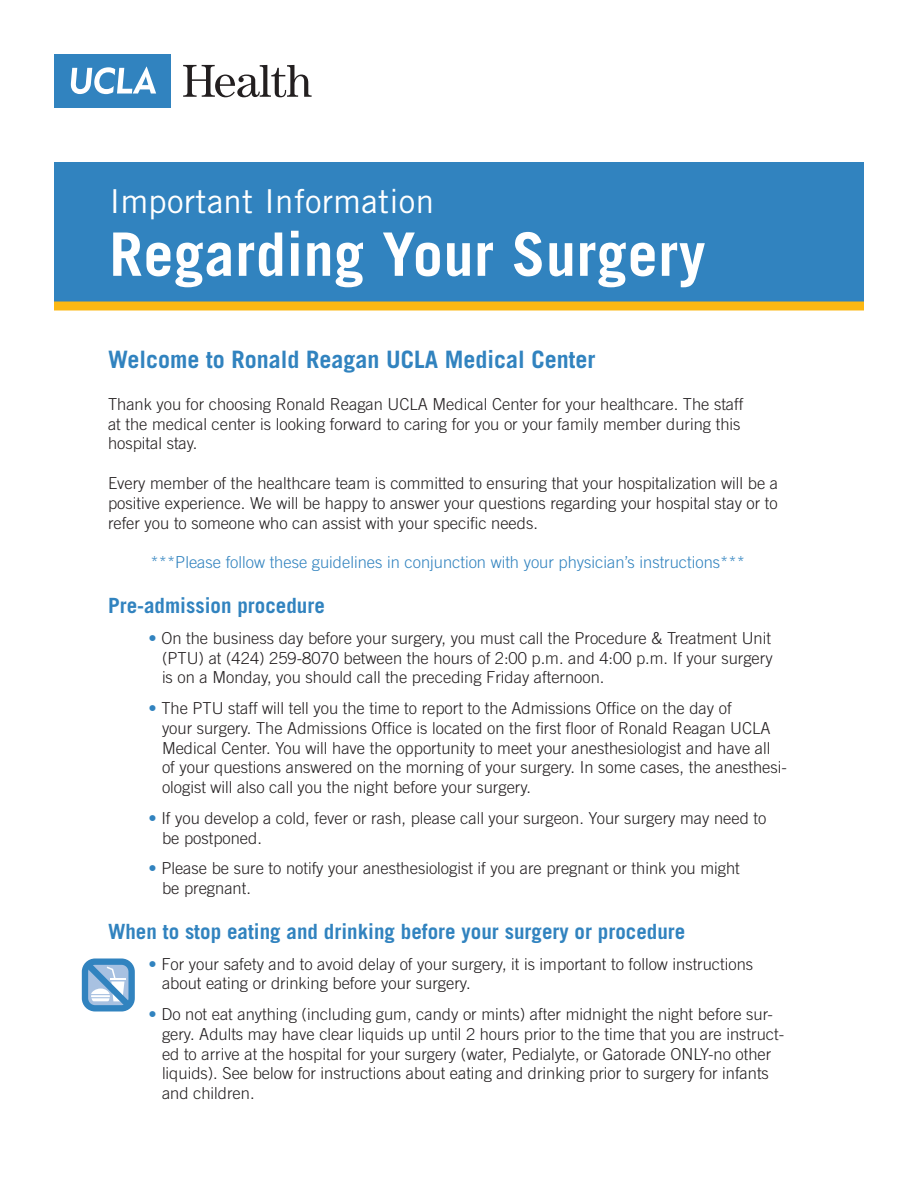
<style>
.page{position:relative;width:918px;height:1188px;background:#fff}
.page>*{position:absolute;margin:0;border:0;box-sizing:border-box;transform-origin:0 0}
.t1{font:700 60px "Trade Gothic LT Std";letter-spacing:.01em;color:#fff}
.t2{font:33px "Trade Gothic LT Std";letter-spacing:.01em;color:#fff}
.t3{font:700 24px "Trade Gothic LT Std";color:#3183bf}
.t4{font:700 21px "Trade Gothic LT Std";color:#3183bf}
.t5{font:300 16.5px/19.8px "Trade Gothic LT Std";color:#231f20}
.t6{font:300 16.5px "Trade Gothic LT Std";color:#3183bf}
.s1{color:#3183bf}
</style>
<div class="page">
<div style="left:54px;top:54px;width:117px;height:54px;background:#3183bf"></div>
<svg style="left:71px;top:67px;width:85px;height:27px"></svg>
<svg style="left:183px;top:65px;width:129px;height:32px"></svg>
<div style="left:54px;top:162px;width:810px;height:140px;background:#3183bf"></div>
<div style="left:54px;top:302px;width:810px;height:8px;background:#fcb814"></div>
<svg style="left:82px;top:959px;width:53px;height:53px;background:#7daed5"></svg>
<p class="t2" style="left:110px;top:181px;width:326px">Important Information</p>
<p class="t1" style="left:110px;top:218px;width:597px">Regarding Your Surgery</p>
<p class="t3" style="left:108px;top:345px;width:489px">Welcome to Ronald Reagan UCLA Medical Center</p>
<p class="t5" style="left:108px;top:394px;width:637px">Thank you for choosing Ronald Reagan UCLA Medical Center for your healthcare. The staff at the medical center is looking forward to caring for you or your family member during this hospital stay.</p>
<p class="t5" style="left:108px;top:473px;width:672px;text-align:justify">Every member of the healthcare team is committed to ensuring that your hospitalization will be a positive experience. We will be happy to answer your questions regarding your hospital stay or to refer you to someone who can assist with your specific needs.</p>
<p class="t6" style="left:151px;top:552px;width:596px">***Please follow these guidelines in conjunction with your physician’s instructions***</p>
<p class="t4" style="left:108px;top:593px;width:218px">Pre-admission procedure</p>
<p class="t5" style="left:162px;top:628px;width:612px;text-align:justify;text-indent:-14px"><span class="s1">•</span> On the business day before your surgery, you must call the Procedure &amp; Treatment Unit (PTU) at (424) 259-8070 between the hours of 2:00 p.m. and 4:00 p.m. If your surgery is on a Monday, you should call the preceding Friday afternoon.</p>
<p class="t5" style="left:162px;top:698px;width:626px;text-indent:-14px"><span class="s1">•</span> The PTU staff will tell you the time to report to the Admissions Office on the day of<br>your surgery. The Admissions Office is located on the first floor of Ronald Reagan UCLA Medical Center. You will have the opportunity to meet your anesthesiologist and have all of your questions answered on the morning of your surgery. In some cases, the anesthesi&shy;ologist will also call you the night before your surgery.</p>
<p class="t5" style="left:162px;top:808px;width:606px;text-indent:-14px"><span class="s1">•</span> If you develop a cold, fever or rash, please call your surgeon. Your surgery may need to be postponed.</p>
<p class="t5" style="left:162px;top:858px;width:579px;text-indent:-14px"><span class="s1">•</span> Please be sure to notify your anesthesiologist if you are pregnant or think you might be pregnant.</p>
<p class="t4" style="left:108px;top:919px;width:579px">When to stop eating and drinking before your surgery or procedure</p>
<p class="t5" style="left:162px;top:954px;width:593px;text-indent:-14px"><span class="s1">•</span> For your safety and to avoid delay of your surgery, it is important to follow instructions about eating or drinking before your surgery.</p>
<p class="t5" style="left:162px;top:1004px;width:624px;text-indent:-14px"><span class="s1">•</span> Do not eat anything (including gum, candy or mints) after midnight the night before sur&shy;gery. Adults may have clear liquids up until 2 hours prior to the time that you are instruct&shy;ed to arrive at the hospital for your surgery (water, Pedialyte, or Gatorade ONLY-no other liquids). See below for instructions about eating and drinking prior to surgery for infants and children.</p>
</div>
